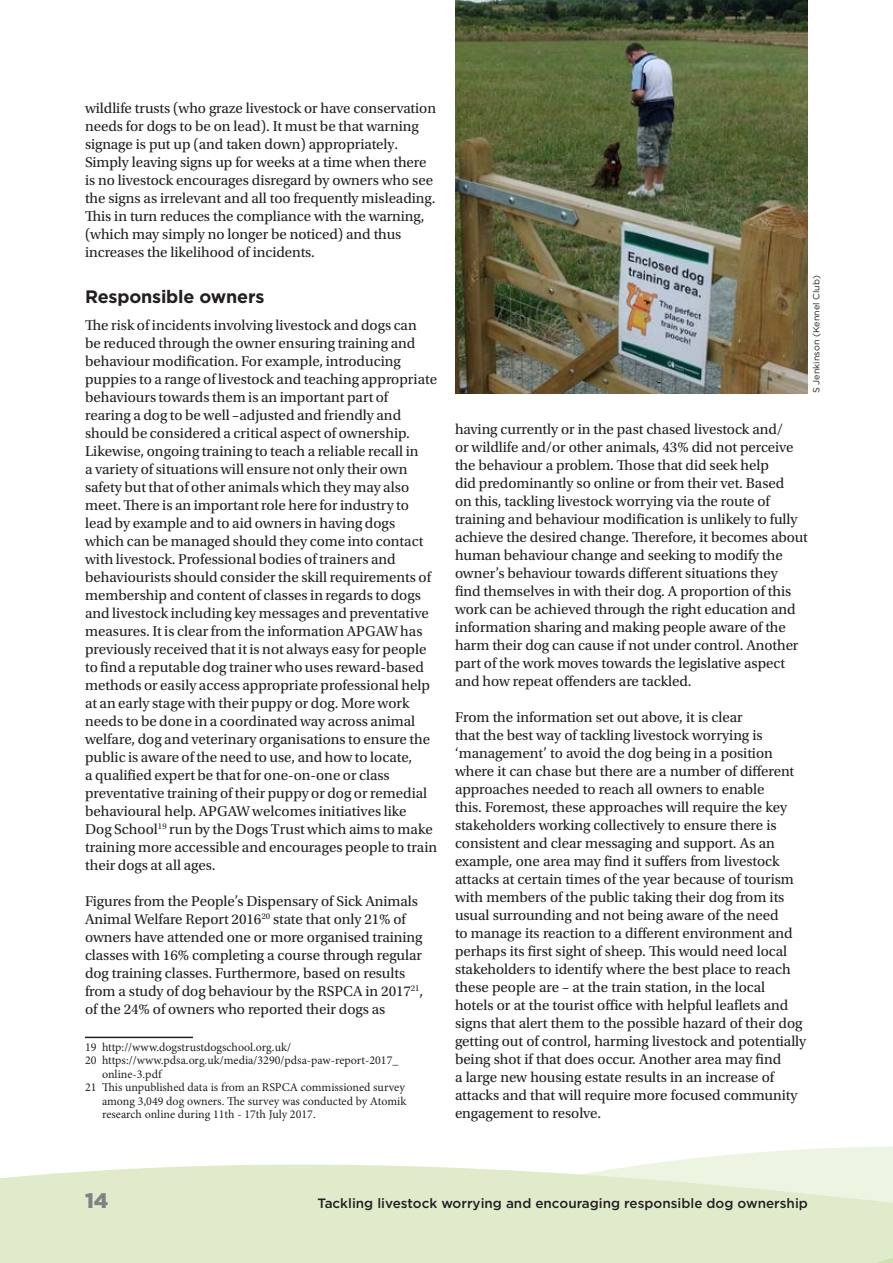
<style>
.page{position:relative;width:893px;height:1263px;background:#fff}
.page>*{position:absolute;margin:0;border:0;box-sizing:border-box;transform-origin:0 0}
.t1{font:900 21px "Gotham";color:#808285}
.t2{font:700 18px "Gotham";letter-spacing:-.01em;color:#231f20}
.t3{font:15px/18px "Utopia Std";letter-spacing:-.005em;color:#231f20}
.t4{font:500 13.5px "Gotham";color:#231f20}
.t5{font:12px "Minion Pro";color:#231f20}
.t6{font:9px "Gotham";color:#231f20}
</style>
<div class="page">
<svg style="left:0;top:1153px;width:744px;height:110px;background:#e4edd3"></svg>
<svg style="left:744px;top:1146px;width:149px;height:117px;background:#e6efd5"></svg>
<hr style="left:85px;top:1037px;width:108px;height:1px;background:#231f20">
<img style="left:455px;top:0;width:353px;height:393px">
<p class="t3" style="left:85px;top:99px;width:353px">wildlife trusts (who graze livestock or have conservation needs for dogs to be on lead). It must be that warning signage is put up (and taken down) appropriately.<br>Simply leaving signs up for weeks at a time when there is no livestock encourages disregard by owners who see the signs as irrelevant and all too frequently misleading.<br>This in turn reduces the compliance with the warning, (which may simply no longer be noticed) and thus increases the likelihood of incidents.</p>
<p class="t2" style="left:85px;top:285px;width:181px">Responsible owners</p>
<p class="t3" style="left:85px;top:316px;width:354px">The risk of incidents involving livestock and dogs can<br>be reduced through the owner ensuring training and behaviour modification. For example, introducing puppies to a range of livestock and teaching appropriate behaviours towards them is an important part of rearing a dog to be well –adjusted and friendly and should be considered a critical aspect of ownership.<br>Likewise, ongoing training to teach a reliable recall in<br>a variety of situations will ensure not only their own safety but that of other animals which they may also meet. There is an important role here for industry to lead by example and to aid owners in having dogs which can be managed should they come into contact with livestock. Professional bodies of trainers and behaviourists should consider the skill requirements of membership and content of classes in regards to dogs and livestock including key messages and preventative measures. It is clear from the information APGAW has previously received that it is not always easy for people to find a reputable dog trainer who uses reward-based methods or easily access appropriate professional help at an early stage with their puppy or dog. More work needs to be done in a coordinated way across animal welfare, dog and veterinary organisations to ensure the public is aware of the need to use, and how to locate,<br>a qualified expert be that for one-on-one or class preventative training of their puppy or dog or remedial behavioural help. APGAW welcomes initiatives like<br>Dog School<sup>19</sup> run by the Dogs Trust which aims to make training more accessible and encourages people to train their dogs at all ages.</p>
<p class="t3" style="left:85px;top:892px;width:340px">Figures from the People’s Dispensary of Sick Animals Animal Welfare Report 2016<sup>20</sup> state that only 21% of owners have attended one or more organised training classes with 16% completing a course through regular dog training classes. Furthermore, based on results from a study of dog behaviour by the RSPCA in 2017<sup>21</sup>, of the 24% of owners who reported their dogs as</p>
<p class="t5" style="left:85px;top:1039px;width:207px">19 http://www.dogstrustdogschool.org.uk/</p>
<p class="t5" style="left:85px;top:1052px;width:315px">20 https://www.pdsa.org.uk/media/3290/pdsa-paw-report-2017_</p>
<p class="t5" style="left:102px;top:1066px;width:61px">online-3.pdf</p>
<p class="t5" style="left:85px;top:1079px;width:321px">21 This unpublished data is from an RSPCA commissioned survey</p>
<p class="t5" style="left:102px;top:1093px;width:306px">among 3,049 dog owners. The survey was conducted by Atomik</p>
<p class="t5" style="left:102px;top:1106px;width:215px">research online during 11th - 17th July 2017.</p>
<p class="t6" style="left:810px;top:393px;width:119px;rotate:-90deg">S Jenkinson (Kennel Club)</p>
<p class="t3" style="left:455px;top:420px;width:354px">having currently or in the past chased livestock and/<br>or wildlife and/or other animals, 43% did not perceive the behaviour a problem. Those that did seek help<br>did predominantly so online or from their vet. Based<br>on this, tackling livestock worrying via the route of training and behaviour modification is unlikely to fully achieve the desired change. Therefore, it becomes about human behaviour change and seeking to modify the owner’s behaviour towards different situations they<br>find themselves in with their dog. A proportion of this work can be achieved through the right education and information sharing and making people aware of the harm their dog can cause if not under control. Another part of the work moves towards the legislative aspect and how repeat offenders are tackled.</p>
<p class="t3" style="left:455px;top:708px;width:353px">From the information set out above, it is clear<br>that the best way of tackling livestock worrying is ‘management’ to avoid the dog being in a position where it can chase but there are a number of different approaches needed to reach all owners to enable<br>this. Foremost, these approaches will require the key stakeholders working collectively to ensure there is consistent and clear messaging and support. As an example, one area may find it suffers from livestock attacks at certain times of the year because of tourism with members of the public taking their dog from its usual surrounding and not being aware of the need<br>to manage its reaction to a different environment and perhaps its first sight of sheep. This would need local stakeholders to identify where the best place to reach these people are – at the train station, in the local hotels or at the tourist office with helpful leaflets and signs that alert them to the possible hazard of their dog getting out of control, harming livestock and potentially being shot if that does occur. Another area may find<br>a large new housing estate results in an increase of attacks and that will require more focused community engagement to resolve.</p>
<h1 class="t1" style="left:85px;top:1185px;width:25px">14</h1>
<p class="t4" style="left:317px;top:1194px;width:492px">Tackling livestock worrying and encouraging responsible dog ownership</p>
</div>
